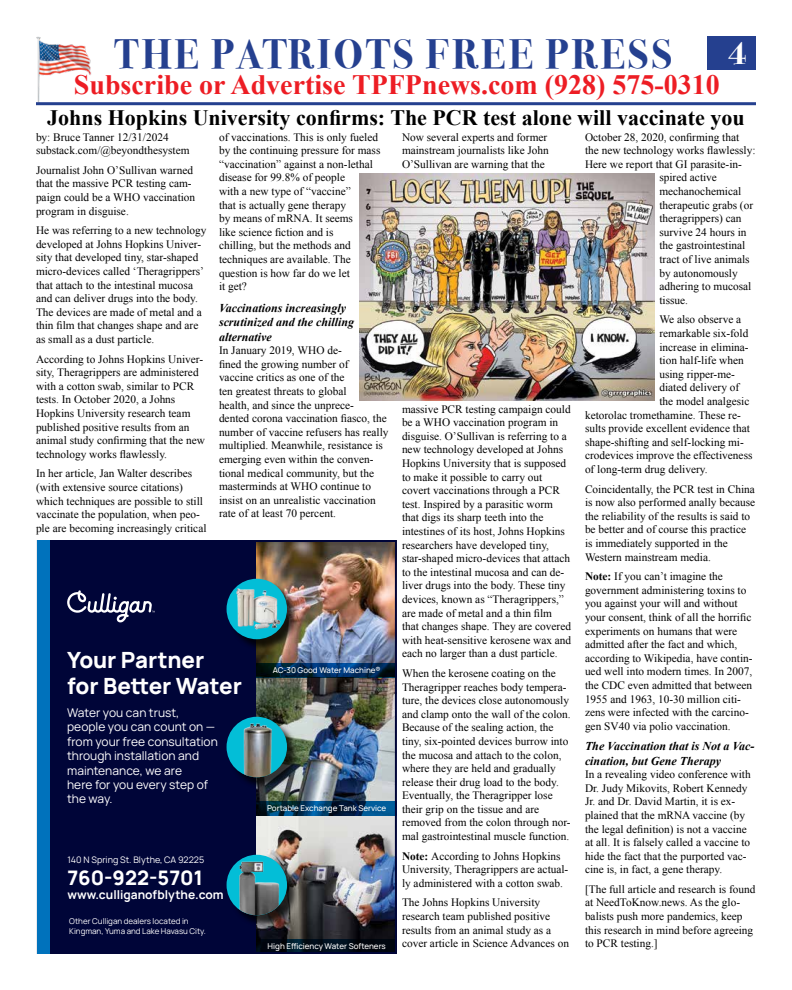
<style>
.page{position:relative;width:792px;height:990px;background:#fff}
.page>*{position:absolute;margin:0;border:0;box-sizing:border-box;transform-origin:0 0}
.t1{font:700 41px "Bodoni Svty Two ITCTT";letter-spacing:.075em;color:#25408f}
.t2{font:700 33px "Bodoni Svty Two ITCTT";color:#fff}
.t3{font:700 28px "Times New Roman";color:#ed1d24}
.t4{font:800 22.3px/25.7px "Manrope";letter-spacing:-.005em;color:#fff}
.t5{font:700 22px "Times New Roman";color:#000}
.t6{font:800 20px "Manrope";color:#fff}
.t7{font:12px/14.4px "Manrope";color:#fff}
.t8{font:italic 700 12px/14.4px "Times New Roman";color:#000}
.t9{font:700 12px "Manrope";color:#fff}
.t10{font:11.3px/13.6px "Times New Roman";color:#000}
.t11{font:9px "Manrope";color:#fff}
.t12{font:500 8px "Manrope";color:#fff}
.t13{font:8px/9.6px "Manrope";color:#fff}
.s1{font-weight:700}
</style>
<div class="page">
<div style="left:707px;top:36px;width:49px;height:33px;background:#25408f"></div>
<img style="left:36px;top:37px;width:56px;height:65px">
<hr style="left:36px;top:102px;width:720px;height:3px;background:#25408f">
<div style="left:37px;top:540px;width:238px;height:414px;background:#000538"></div>
<img style="left:257px;top:543px;width:137px;height:120px">
<img style="left:257px;top:678px;width:137px;height:123px">
<img style="left:257px;top:816px;width:137px;height:123px">
<svg style="left:67px;top:590px;width:88px;height:32px"></svg>
<div style="left:228px;top:580px;width:71px;height:72px;background:#000;opacity:.75"></div>
<div style="left:227px;top:579px;width:60px;height:60px;background:#03bed7;border-radius:50%"></div>
<img style="left:236px;top:585px;width:47px;height:46px">
<div style="left:228px;top:718px;width:71px;height:72px;background:#000;opacity:.75"></div>
<div style="left:227px;top:717px;width:60px;height:60px;background:#03bed7;border-radius:50%"></div>
<img style="left:234px;top:723px;width:45px;height:54px">
<div style="left:228px;top:856px;width:71px;height:72px;background:#000;opacity:.75"></div>
<img style="left:227px;top:857px;width:60px;height:58px">
<svg style="left:257px;top:663px;width:137px;height:15px;background:#00284d"></svg>
<svg style="left:257px;top:801px;width:137px;height:15px;background:#00355b"></svg>
<svg style="left:257px;top:939px;width:137px;height:12px;background:#000b16"></svg>
<div style="left:37px;top:540px;width:360px;height:414px;border:2px solid #000538"></div>
<div style="left:37px;top:540px;width:12px;height:414px;background:#0072bc"></div>
<img style="left:359px;top:173px;width:296px;height:228px">
<h1 class="t1" style="left:115px;top:20px;width:559px">THE PATRIOTS FREE PRESS</h1>
<h2 class="t2" style="left:728px;top:26px;width:20px">4</h2>
<h3 class="t3" style="left:74px;top:65px;width:648px">Subscribe or Advertise TPFPnews.com (928) 575-0310</h3>
<h3 class="t5" style="left:47px;top:102px;width:699px">Johns Hopkins University confirms: The PCR test alone will vaccinate you</h3>
<p class="t10" style="left:36px;top:130px;width:155px">by: Bruce Tanner 12/31/2024 substack.com/@beyondthesystem</p>
<p class="t10" style="left:36px;top:163px;width:161px">Journalist John O’Sullivan warned that the massive PCR testing cam&shy;paign could be a WHO vaccination program in disguise.</p>
<p class="t10" style="left:36px;top:224px;width:172px">He was referring to a new technology developed at Johns Hopkins Univer&shy;sity that developed tiny, star-shaped micro-devices called ‘Theragrippers’ that attach to the intestinal mucosa and can deliver drugs into the body.<br>The devices are made of metal and a thin film that changes shape and are as small as a dust particle.</p>
<p class="t10" style="left:36px;top:352px;width:170px">According to Johns Hopkins Univer&shy;sity, Theragrippers are administered with a cotton swab, similar to PCR tests. In October 2020, a Johns Hopkins University research team published positive results from an animal study confirming that the new technology works flawlessly.</p>
<p class="t10" style="left:36px;top:467px;width:172px">In her article, Jan Walter describes (with extensive source citations) which techniques are possible to still vaccinate the population, when peo&shy;ple are becoming increasingly critical</p>
<p class="t10" style="left:219px;top:130px;width:163px">of vaccinations. This is only fueled by the continuing pressure for mass “vaccination” against a non-lethal disease for 99.8% of people<br>with a new type of “vaccine”<br>that is actually gene therapy<br>by means of mRNA. It seems<br>like science fiction and is<br>chilling, but the methods and techniques are available. The question is how far do we let<br>it get?</p>
<p class="t8" style="left:219px;top:300px;width:137px">Vaccinations increasingly scrutinized and the chilling alternative</p>
<p class="t10" style="left:219px;top:343px;width:171px">In January 2019, WHO de-<br>fined the growing number of<br>vaccine critics as one of the<br>ten greatest threats to global<br>health, and since the unprece-<br>dented corona vaccination fiasco, the number of vaccine refusers has really multiplied. Meanwhile, resistance is emerging even within the conven&shy;tional medical community, but the masterminds at WHO continue to insist on an unrealistic vaccination rate of at least 70 percent.</p>
<h3 class="t4" style="left:67px;top:645px;width:176px">Your Partner<br>for Better Water</h3>
<p class="t7" style="left:67px;top:705px;width:152px">Water you can trust, people you can count on — from your free consultation through installation and maintenance, we are<br>here for you every step of the way.</p>
<p class="t11" style="left:67px;top:853px;width:138px">140 N Spring St. Blythe, CA 92225</p>
<h3 class="t6" style="left:67px;top:860px;width:137px">760-922-5701</h3>
<p class="t9" style="left:67px;top:885px;width:158px">www.culliganofblythe.com</p>
<p class="t13" style="left:69px;top:916px;width:138px">Other Culligan dealers located in<br>Kingman, Yuma and Lake Havasu City.</p>
<p class="t12" style="left:273px;top:663px;width:109px">AC-30 Good Water Machine®</p>
<p class="t12" style="left:267px;top:801px;width:121px">Portable Exchange Tank Service</p>
<p class="t12" style="left:268px;top:939px;width:120px">High Efficiency Water Softeners</p>
<p class="t10" style="left:402px;top:130px;width:148px">Now several experts and former mainstream journalists like John<br>O’Sullivan are warning that the</p>
<p class="t10" style="left:402px;top:402px;width:171px">massive PCR testing campaign could be a WHO vaccination program in disguise. O’Sullivan is referring to a new technology developed at Johns Hopkins University that is supposed to make it possible to carry out covert vaccinations through a PCR test. Inspired by a parasitic worm that digs its sharp teeth into the intestines of its host, Johns Hopkins researchers have developed tiny, star-shaped micro-devices that attach to the intestinal mucosa and can de&shy;liver drugs into the body. These tiny devices, known as “Theragrippers,” are made of metal and a thin film that changes shape. They are covered with heat-sensitive kerosene wax and each no larger than a dust particle.</p>
<p class="t10" style="left:402px;top:666px;width:170px">When the kerosene coating on the Theragripper reaches body tempera&shy;ture, the devices close autonomously and clamp onto the wall of the colon.<br>Because of the sealing action, the tiny, six-pointed devices burrow into the mucosa and attach to the colon, where they are held and gradually release their drug load to the body.<br>Eventually, the Theragripper lose their grip on the tissue and are removed from the colon through nor&shy;mal gastrointestinal muscle function.</p>
<p class="t10" style="left:402px;top:849px;width:168px"><span class="s1">Note:</span> According to Johns Hopkins<br>University, Theragrippers are actual&shy;ly administered with a cotton swab.</p>
<p class="t10" style="left:402px;top:896px;width:169px">The Johns Hopkins University research team published positive results from an animal study as a cover article in Science Advances on</p>
<p class="t10" style="left:585px;top:130px;width:156px">October 28, 2020, confirming that</p>
<p class="t10" style="left:585px;top:144px;width:172px">the new technology works flawlessly:</p>
<p class="t10" style="left:585px;top:157px;width:158px">Here we report that GI parasite-in-</p>
<p class="t10" style="left:659px;top:171px;width:59px">spired active</p>
<p class="t10" style="left:659px;top:184px;width:83px">mechanochemical</p>
<p class="t10" style="left:659px;top:198px;width:95px">therapeutic grabs (or</p>
<p class="t10" style="left:659px;top:212px;width:84px">theragrippers) can</p>
<p class="t10" style="left:659px;top:225px;width:89px">survive 24 hours in</p>
<p class="t10" style="left:659px;top:239px;width:87px">the gastrointestinal</p>
<p class="t10" style="left:659px;top:252px;width:92px">tract of live animals</p>
<p class="t10" style="left:659px;top:266px;width:80px">by autonomously</p>
<p class="t10" style="left:659px;top:279px;width:93px">adhering to mucosal</p>
<p class="t10" style="left:659px;top:293px;width:30px">tissue.</p>
<p class="t10" style="left:659px;top:313px;width:83px">We also observe a</p>
<p class="t10" style="left:659px;top:326px;width:91px">remarkable six-fold</p>
<p class="t10" style="left:659px;top:340px;width:91px">increase in elimina-</p>
<p class="t10" style="left:659px;top:353px;width:86px">tion half-life when</p>
<p class="t10" style="left:659px;top:367px;width:77px">using ripper-me-</p>
<p class="t10" style="left:659px;top:381px;width:81px">diated delivery of</p>
<p class="t10" style="left:659px;top:394px;width:91px">the model analgesic</p>
<p class="t10" style="left:585px;top:408px;width:157px">ketorolac tromethamine. These re-</p>
<p class="t10" style="left:585px;top:421px;width:166px">sults provide excellent evidence that</p>
<p class="t10" style="left:585px;top:435px;width:160px">shape-shifting and self-locking mi-</p>
<p class="t10" style="left:585px;top:449px;width:169px">crodevices improve the effectiveness</p>
<p class="t10" style="left:585px;top:462px;width:124px">of long-term drug delivery.</p>
<p class="t10" style="left:585px;top:482px;width:172px">Coincidentally, the PCR test in China is now also performed anally because the reliability of the results is said to be better and of course this practice is immediately supported in the Western mainstream media.</p>
<p class="t10" style="left:585px;top:569px;width:169px"><span class="s1">Note:</span> If you can’t imagine the government administering toxins to you against your will and without your consent, think of all the horrific experiments on humans that were admitted after the fact and which, according to Wikipedia, have contin&shy;ued well into modern times. In 2007, the CDC even admitted that between 1955 and 1963, 10-30 million citi&shy;zens were infected with the carcino&shy;gen SV40 via polio vaccination.</p>
<p class="t8" style="left:585px;top:739px;width:171px">The Vaccination that is Not a Vac&shy;cination, but Gene Therapy</p>
<p class="t10" style="left:585px;top:767px;width:167px">In a revealing video conference with Dr. Judy Mikovits, Robert Kennedy Jr. and Dr. David Martin, it is ex&shy;plained that the mRNA vaccine (by the legal definition) is not a vaccine at all. It is falsely called a vaccine to hide the fact that the purported vac&shy;cine is, in fact, a gene therapy.</p>
<p class="t10" style="left:585px;top:882px;width:172px">[The full article and research is found at NeedToKnow.news. As the glo&shy;balists push more pandemics, keep this research in mind before agreeing to PCR testing.]</p>
</div>
